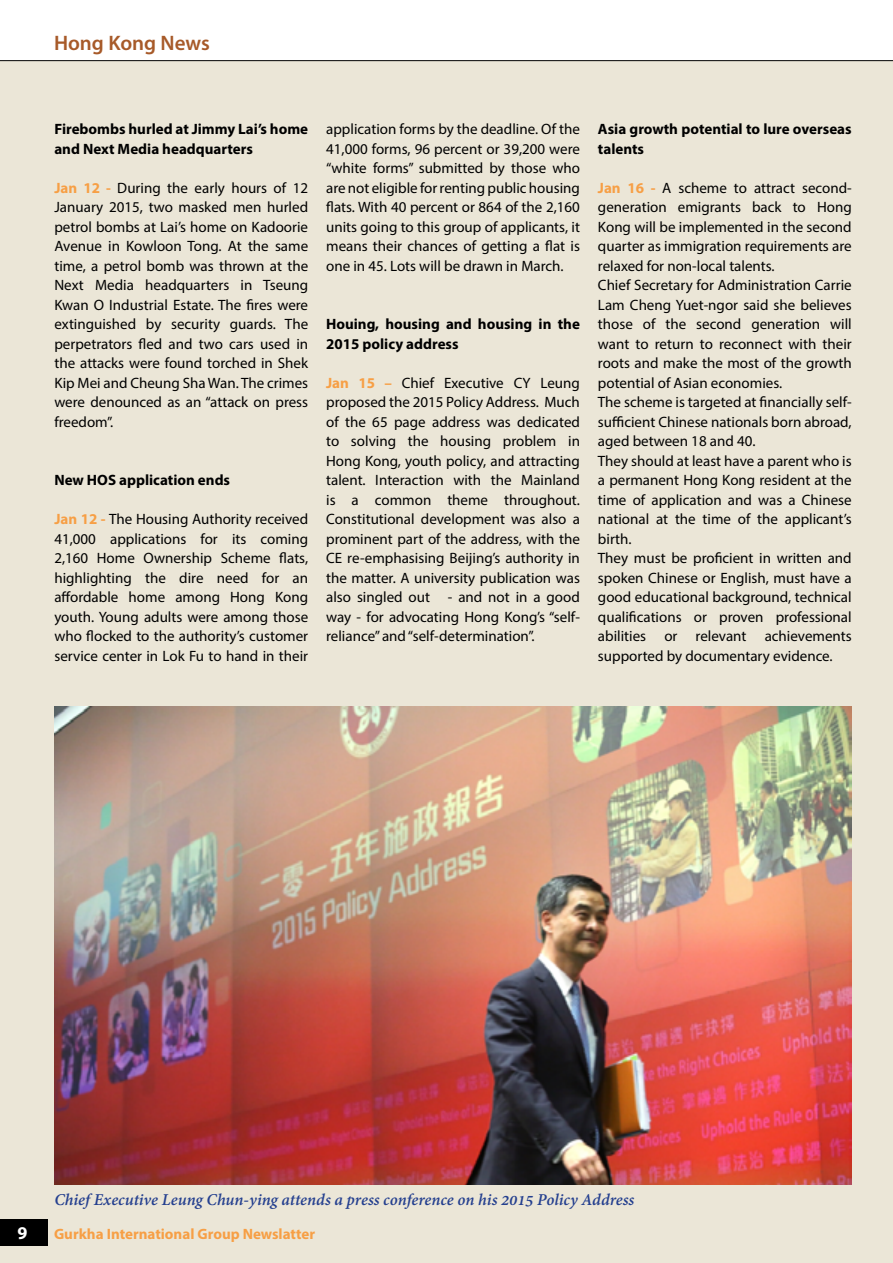
<style>
.page{position:relative;width:893px;height:1263px;background:#ebe6d7}
.page>*{position:absolute;margin:0;border:0;box-sizing:border-box;transform-origin:0 0}
.t1{font:600 21px "Myriad Pro";color:#a75a29}
.t2{font:italic 700 18px "Adobe Devanagari";letter-spacing:-.005em;color:#25408f}
.t3{font:700 18px "Myriad Pro";color:#fff}
.t4{font:15px/19.5px "Myriad Pro";color:#000;text-align:justify}
.t5{font:700 15px/19.5px "Myriad Pro";color:#000}
.t6{font:700 15px "Myriad Pro";color:#f79f45}
.s1{font-weight:700;color:#f79f45}
</style>
<div class="page">
<div style="left:0;top:0;width:893px;height:61px;background:#fff"></div>
<div style="left:0;top:1219px;width:47px;height:26px;background:#000"></div>
<img style="left:54px;top:707px;width:798px;height:477px">
<h1 class="t1" style="left:54px;top:29px;width:157px">Hong Kong News</h1>
<p class="t5" style="left:54px;top:119px;width:255px">Firebombs hurled at Jimmy Lai’s home and Next Media headquarters</p>
<p class="t4" style="left:54px;top:178px;width:255px"><span class="s1">Jan 12 -</span> During the early hours of 12<br>January 2015, two masked men hurled petrol bombs at Lai’s home on Kadoorie Avenue in Kowloon Tong. At the same time, a petrol bomb was thrown at the Next Media headquarters in Tseung Kwan O Industrial Estate. The fires were extinguished by security guards. The perpetrators fled and two cars used in the attacks were found torched in Shek Kip Mei and Cheung Sha Wan. The crimes were denounced as an “attack on press freedom”.</p>
<p class="t5" style="left:54px;top:470px;width:177px">New HOS application ends</p>
<p class="t4" style="left:54px;top:509px;width:255px"><span class="s1">Jan 12 -</span> The Housing Authority received 41,000 applications for its coming 2,160 Home Ownership Scheme flats, highlighting the dire need for an affordable home among Hong Kong youth. Young adults were among those who flocked to the authority’s customer service center in Lok Fu to hand in their</p>
<p class="t4" style="left:326px;top:119px;width:255px">application forms by the deadline. Of the 41,000 forms, 96 percent or 39,200 were “white forms” submitted by those who are not eligible for renting public housing flats. With 40 percent or 864 of the 2,160 units going to this group of applicants, it means their chances of getting a flat is one in 45. Lots will be drawn in March.</p>
<p class="t5" style="left:326px;top:314px;width:255px">Houing, housing and housing in the<br>2015 policy address</p>
<p class="t4" style="left:326px;top:373px;width:255px"><span class="s1">Jan 15 –</span> Chief Executive CY Leung proposed the 2015 Policy Address. Much of the 65 page address was dedicated to solving the housing problem in Hong Kong, youth policy, and attracting talent. Interaction with the Mainland is a common theme throughout.<br>Constitutional development was also a prominent part of the address, with the CE re-emphasising Beijing’s authority in the matter. A university publication was also singled out - and not in a good way - for advocating Hong Kong’s “self&shy;reliance” and “self-determination”.</p>
<p class="t5" style="left:598px;top:119px;width:255px">Asia growth potential to lure overseas talents</p>
<p class="t4" style="left:598px;top:178px;width:255px;text-align:left"><span class="s1">Jan 16 -</span> A scheme to attract second&shy;generation emigrants back to Hong Kong will be implemented in the second quarter as immigration requirements are relaxed for non-local talents.<br>Chief Secretary for Administration Carrie Lam Cheng Yuet-ngor said she believes those of the second generation will want to return to reconnect with their roots and make the most of the growth potential of Asian economies.<br>The scheme is targeted at financially self&shy;sufficient Chinese nationals born abroad, aged between 18 and 40.<br>They should at least have a parent who is a permanent Hong Kong resident at the time of application and was a Chinese national at the time of the applicant’s birth.<br>They must be proficient in written and spoken Chinese or English, must have a good educational background, technical qualifications or proven professional abilities or relevant achievements supported by documentary evidence.</p>
<p class="t2" style="left:54px;top:1190px;width:581px">Chief Executive Leung Chun-ying attends a press conference on his 2015 Policy Address</p>
<p class="t3" style="left:18px;top:1221px;width:11px">9</p>
<p class="t6" style="left:54px;top:1224px;width:263px">Gurkha International Group Newslatter</p>
</div>
